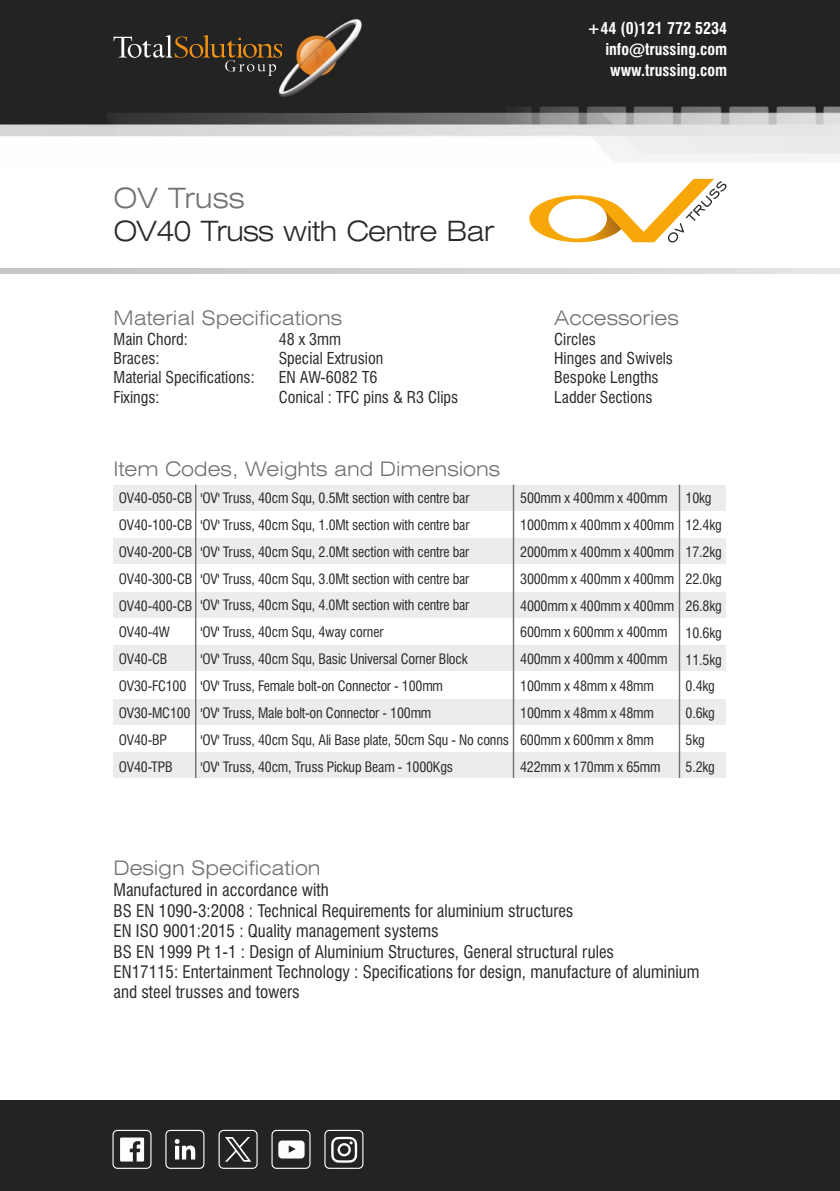
<style>
.page{position:relative;width:840px;height:1191px;background:#fff}
.page>*{position:absolute;margin:0;border:0;box-sizing:border-box;transform-origin:0 0}
.t1{font:300 expanded 28px "Swiss 721 BT";letter-spacing:-.03em;color:#2b2a29}
.t2{font:300 expanded 28px "Swiss 721 BT";color:#727271}
.t3{font:300 expanded 20px "Swiss 721 BT";color:#727271}
.t4{font:condensed 17px/20.4px "Swiss 721 BT";color:#2b2a29}
.t5{font:condensed 16px/19.2px "Swiss 721 BT";color:#2b2a29}
.t6{font:700 condensed 16px/21.2px "Swiss 721 BT";color:#fefefe;text-align:right}
.t7{font:condensed 14px/26.8px "Swiss 721 BT";letter-spacing:-.01em;color:#2b2a29}
</style>
<div class="page">
<img style="left:0;top:0;width:839px;height:162px">
<img style="left:269px;top:12px;width:99px;height:100px">
<svg style="left:113px;top:35px;width:170px;height:41px;background:#41392f"></svg>
<svg style="left:529px;top:179px;width:197px;height:64px"></svg>
<svg style="left:0;top:269px;width:839px;height:5px;background:#d2d2d2"></svg>
<div style="left:0;top:1100px;width:839px;height:91px;background:#222322"></div>
<div style="left:218px;top:1129px;width:39px;height:39px;border:1px solid #fefefe;border-radius:4px"></div>
<svg style="left:225px;top:1137px;width:26px;height:24px"></svg>
<div style="left:112px;top:1129px;width:39px;height:39px;border:1px solid #fefefe;border-radius:4px"></div>
<div style="left:165px;top:1129px;width:39px;height:39px;border:1px solid #fefefe;border-radius:4px"></div>
<div style="left:271px;top:1129px;width:39px;height:39px;border:1px solid #fefefe;border-radius:4px"></div>
<div style="left:324px;top:1129px;width:39px;height:39px;border:1px solid #fefefe;border-radius:4px"></div>
<svg style="left:331px;top:1136px;width:26px;height:26px"></svg>
<svg style="left:278px;top:1140px;width:26px;height:18px"></svg>
<svg style="left:174px;top:1139px;width:21px;height:20px"></svg>
<svg style="left:120px;top:1137px;width:24px;height:24px"></svg>
<div style="left:113px;top:538px;width:613px;height:26px;background:#ebecec"></div>
<div style="left:113px;top:591px;width:613px;height:26px;background:#ebecec"></div>
<div style="left:113px;top:645px;width:613px;height:26px;background:#ebecec"></div>
<div style="left:113px;top:698px;width:613px;height:26px;background:#ebecec"></div>
<div style="left:113px;top:752px;width:613px;height:26px;background:#ebecec"></div>
<div style="left:113px;top:484px;width:613px;height:26px;background:#ebecec"></div>
<hr style="left:195px;top:485px;width:1px;height:293px;background:#727271">
<hr style="left:512px;top:485px;width:2px;height:293px;background:#727271">
<hr style="left:678px;top:485px;width:1px;height:293px;background:#727271">
<h1 class="t2" style="left:113px;top:186px;width:132px">OV Truss</h1>
<h1 class="t1" style="left:113px;top:220px;width:382px">OV40 Truss with Centre Bar</h1>
<h2 class="t3" style="left:113px;top:310px;width:230px">Material Specifications</h2>
<p class="t5" style="left:113px;top:331px;width:76px">Main Chord:</p>
<p class="t5" style="left:278px;top:331px;width:64px">48 x 3mm</p>
<p class="t5" style="left:113px;top:350px;width:47px">Braces:</p>
<p class="t5" style="left:278px;top:350px;width:106px">Special Extrusion</p>
<p class="t5" style="left:113px;top:370px;width:143px">Material Specifications:</p>
<p class="t5" style="left:278px;top:370px;width:100px">EN AW-6082 T6</p>
<p class="t5" style="left:113px;top:389px;width:47px">Fixings:</p>
<p class="t5" style="left:278px;top:389px;width:181px">Conical : TFC pins &amp; R3 Clips</p>
<p class="t6" style="left:586px;top:19px;width:141px">+44 (0)121 772 5234 info@trussing.com www.trussing.com</p>
<h2 class="t3" style="left:554px;top:310px;width:126px">Accessories</h2>
<p class="t5" style="left:554px;top:331px;width:120px">Circles<br>Hinges and Swivels<br>Bespoke Lengths<br>Ladder Sections</p>
<h2 class="t3" style="left:113px;top:460px;width:388px">Item Codes, Weights and Dimensions</h2>
<p class="t7" style="left:119px;top:486px;width:75px">OV40-050-CB<br>OV40-100-CB<br>OV40-200-CB<br>OV40-300-CB<br>OV40-400-CB<br>OV40-4W<br>OV40-CB<br>OV30-FC100<br>OV30-MC100<br>OV40-BP<br>OV40-TPB</p>
<p class="t7" style="left:200px;top:486px;width:310px">'OV' Truss, 40cm Squ, 0.5Mt section with centre bar<br>'OV' Truss, 40cm Squ, 1.0Mt section with centre bar<br>'OV' Truss, 40cm Squ, 2.0Mt section with centre bar<br>'OV' Truss, 40cm Squ, 3.0Mt section with centre bar<br>'OV' Truss, 40cm Squ, 4.0Mt section with centre bar<br>'OV' Truss, 40cm Squ, 4way corner<br>'OV' Truss, 40cm Squ, Basic Universal Corner Block<br>'OV' Truss, Female bolt-on Connector - 100mm<br>'OV' Truss, Male bolt-on Connector - 100mm<br>'OV' Truss, 40cm Squ, Ali Base plate, 50cm Squ - No conns 'OV' Truss, 40cm, Truss Pickup Beam - 1000Kgs</p>
<p class="t7" style="left:520px;top:486px;width:155px">500mm x 400mm x 400mm<br>1000mm x 400mm x 400mm<br>2000mm x 400mm x 400mm<br>3000mm x 400mm x 400mm<br>4000mm x 400mm x 400mm<br>600mm x 600mm x 400mm<br>400mm x 400mm x 400mm<br>100mm x 48mm x 48mm<br>100mm x 48mm x 48mm<br>600mm x 600mm x 8mm<br>422mm x 170mm x 65mm</p>
<p class="t7" style="left:685px;top:486px;width:38px">10kg<br>12.4kg<br>17.2kg<br>22.0kg<br>26.8kg<br>10.6kg<br>11.5kg<br>0.4kg<br>0.6kg<br>5kg<br>5.2kg</p>
<h2 class="t3" style="left:113px;top:860px;width:208px">Design Specification</h2>
<p class="t4" style="left:113px;top:881px;width:587px">Manufactured in accordance with<br>BS EN 1090-3:2008 : Technical Requirements for aluminium structures<br>EN ISO 9001:2015 : Quality management systems<br>BS EN 1999 Pt 1-1 : Design of Aluminium Structures, General structural rules<br>EN17115: Entertainment Technology : Specifications for design, manufacture of aluminium and steel trusses and towers</p>
</div>
